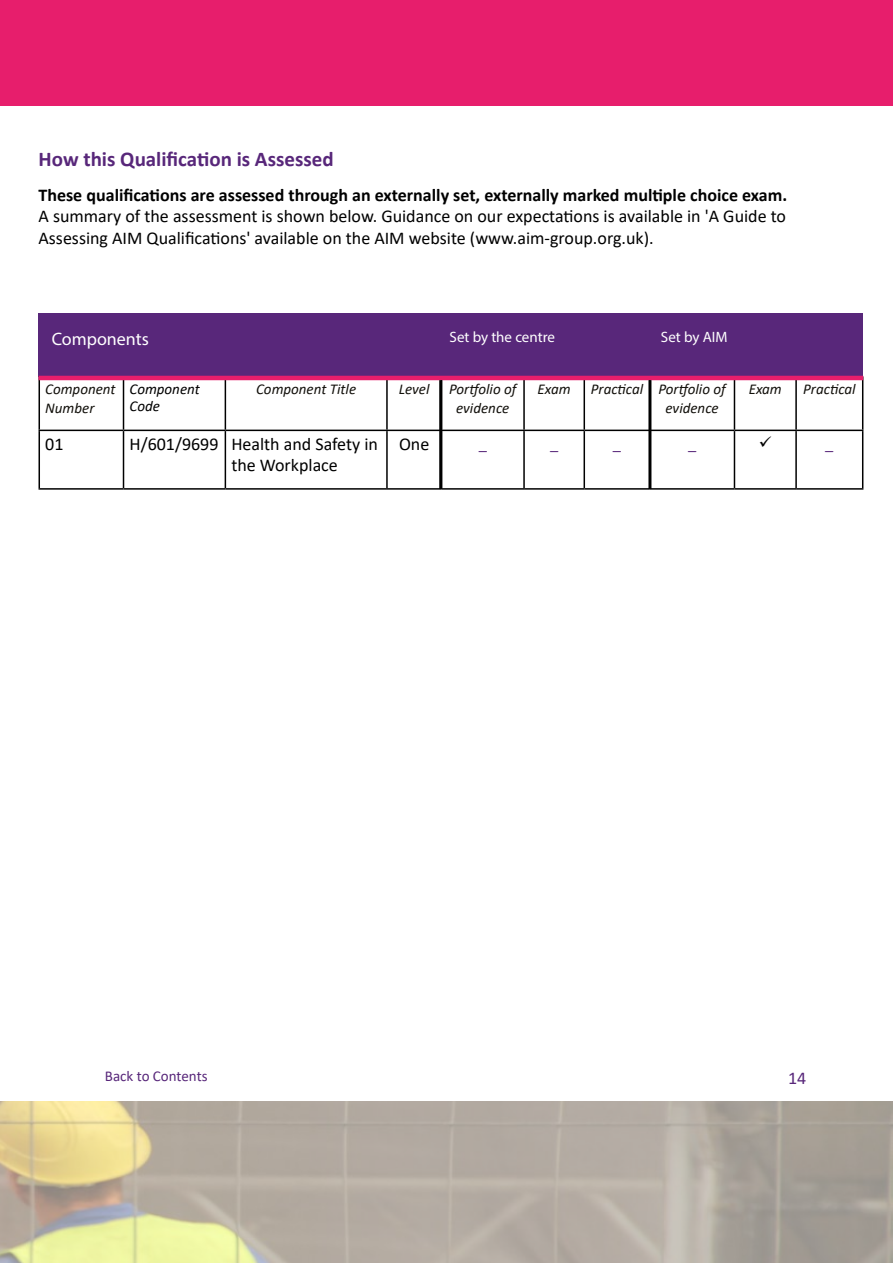
<style>
.page{position:relative;width:893px;height:1263px;background:#fff}
.page>*{position:absolute;margin:0;border:0;box-sizing:border-box;transform-origin:0 0}
.t1{font:700 21px "Calibri";color:#58277a}
.t2{font:18px/21.6px "Calibri";color:#000}
.t3{font:700 18px "Calibri";color:#000}
.t4{font:18px "Myriad Pro";color:#fff}
.t5{font:18px "Calibri";color:#58277a}
.t6{font:16.5px "Calibri";color:#58277a}
.t7{font:italic 15px/18.8px "Calibri";color:#12100b}
.t8{font:15px "Myriad Pro";color:#fff}
.t9{font:15px "Calibri";color:#58277a}
.t10{font:italic 15px/16.5px "Calibri";color:#000}
</style>
<div class="page">
<div style="left:39px;top:313px;width:824px;height:63px;background:#58277a"></div>
<hr style="left:39px;top:378px;width:1px;height:52px;background:#000">
<hr style="left:123px;top:378px;width:1px;height:52px;background:#000">
<hr style="left:225px;top:378px;width:1px;height:52px;background:#000">
<hr style="left:386px;top:378px;width:2px;height:52px;background:#000">
<hr style="left:523px;top:378px;width:2px;height:52px;background:#000">
<hr style="left:583px;top:378px;width:2px;height:52px;background:#000">
<hr style="left:734px;top:378px;width:1px;height:52px;background:#000">
<hr style="left:795px;top:378px;width:2px;height:52px;background:#000">
<hr style="left:862px;top:378px;width:1px;height:52px;background:#000">
<hr style="left:39px;top:431px;width:1px;height:57px;background:#000">
<hr style="left:123px;top:431px;width:1px;height:57px;background:#000">
<hr style="left:225px;top:431px;width:1px;height:57px;background:#000">
<hr style="left:386px;top:431px;width:2px;height:57px;background:#000">
<hr style="left:441px;top:430px;width:83px;height:1px;background:#000">
<hr style="left:524px;top:430px;width:60px;height:1px;background:#000">
<hr style="left:523px;top:431px;width:2px;height:57px;background:#000">
<hr style="left:584px;top:430px;width:66px;height:1px;background:#000">
<hr style="left:583px;top:431px;width:2px;height:57px;background:#000">
<hr style="left:650px;top:430px;width:84px;height:1px;background:#000">
<hr style="left:734px;top:430px;width:62px;height:1px;background:#000">
<hr style="left:734px;top:431px;width:1px;height:57px;background:#000">
<hr style="left:796px;top:430px;width:67px;height:1px;background:#000">
<hr style="left:795px;top:431px;width:2px;height:57px;background:#000">
<hr style="left:862px;top:431px;width:1px;height:57px;background:#000">
<hr style="left:39px;top:488px;width:85px;height:2px;background:#000">
<hr style="left:124px;top:488px;width:101px;height:2px;background:#000">
<hr style="left:225px;top:488px;width:162px;height:2px;background:#000">
<hr style="left:387px;top:488px;width:54px;height:2px;background:#000">
<hr style="left:441px;top:488px;width:83px;height:2px;background:#000">
<hr style="left:524px;top:488px;width:60px;height:2px;background:#000">
<hr style="left:584px;top:488px;width:66px;height:2px;background:#000">
<hr style="left:650px;top:488px;width:84px;height:2px;background:#000">
<hr style="left:734px;top:488px;width:62px;height:2px;background:#000">
<hr style="left:796px;top:488px;width:67px;height:2px;background:#000">
<hr style="left:39px;top:430px;width:85px;height:1px;background:#000">
<hr style="left:124px;top:430px;width:101px;height:1px;background:#000">
<hr style="left:225px;top:430px;width:162px;height:1px;background:#000">
<hr style="left:387px;top:430px;width:54px;height:1px;background:#000">
<hr style="left:39px;top:376px;width:824px;height:4px;background:#e71e6c">
<hr style="left:439px;top:380px;width:3px;height:109px;background:#000">
<hr style="left:648px;top:380px;width:3px;height:109px;background:#000">
<div style="left:0;top:0;width:893px;height:105px;background:#e71e6c"></div>
<p class="t1" style="left:39px;top:144px;width:297px">How this Qualification is Assessed</p>
<p class="t3" style="left:39px;top:182px;width:750px">These qualifications are assessed through an externally set, externally marked multiple choice exam.</p>
<p class="t2" style="left:39px;top:205px;width:749px">A summary of the assessment is shown below. Guidance on our expectations is available in 'A Guide to<br>Assessing AIM Qualifications' available on the AIM website (www.aim-group.org.uk).</p>
<p class="t4" style="left:52px;top:327px;width:99px">Components</p>
<p class="t8" style="left:449px;top:327px;width:107px">Set by the centre</p>
<p class="t8" style="left:661px;top:328px;width:68px">Set by AIM</p>
<p class="t7" style="left:45px;top:379px;width:72px">Component<br>Number</p>
<p class="t10" style="left:130px;top:381px;width:72px">Component<br>Code</p>
<p class="t7" style="left:256px;top:379px;width:102px">Component Title</p>
<p class="t7" style="left:399px;top:379px;width:32px">Level</p>
<p class="t7" style="left:449px;top:379px;width:69px;text-align:center">Portfolio of evidence</p>
<p class="t7" style="left:538px;top:379px;width:35px">Exam</p>
<p class="t7" style="left:666px;top:379px;width:62px;text-indent:-75px">Practical Portfolio of evidence</p>
<p class="t7" style="left:749px;top:379px;width:35px">Exam</p>
<p class="t7" style="left:803px;top:379px;width:54px">Practical</p>
<p class="t2" style="left:45px;top:433px;width:20px">01</p>
<p class="t2" style="left:231px;top:433px;width:148px;text-indent:-102px">H/601/9699 Health and Safety in the Workplace</p>
<p class="t2" style="left:399px;top:433px;width:32px">One</p>
<p class="t6" style="left:479px;top:432px;width:10px">_</p>
<p class="t6" style="left:550px;top:432px;width:10px">_</p>
<p class="t6" style="left:613px;top:432px;width:10px">_</p>
<p class="t6" style="left:688px;top:432px;width:10px">_</p>
<p class="t6" style="left:825px;top:432px;width:10px">_</p>
<p class="t9" style="left:105px;top:1066px;width:104px">Back to Contents</p>
<p class="t5" style="left:788px;top:1065px;width:20px">14</p>
</div>
